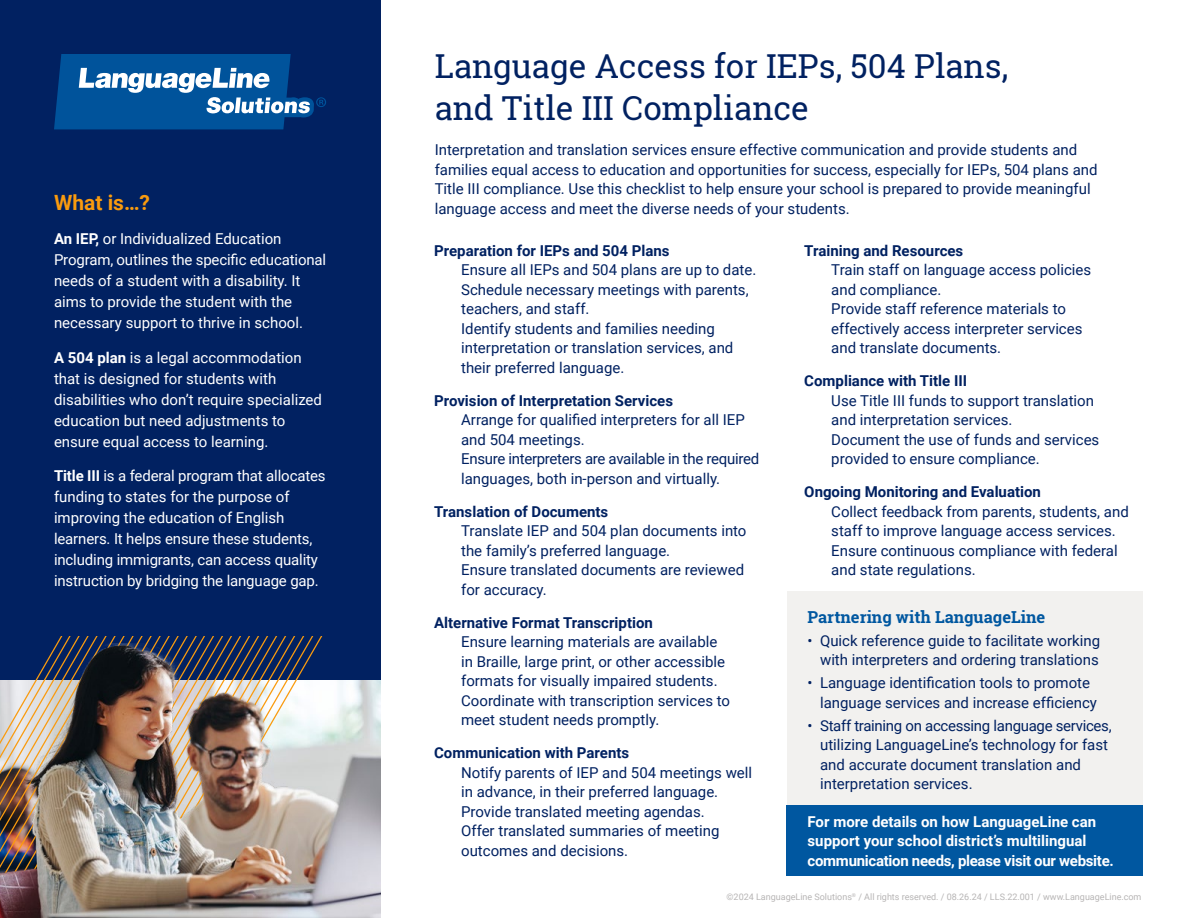
<style>
.page{position:relative;width:1188px;height:918px;background:#fff}
.page>*{position:absolute;margin:0;border:0;box-sizing:border-box;transform-origin:0 0}
.t1{font:33px/42px "Roboto Slab";color:#012161}
.t2{font:700 21px "Roboto";color:#fa9b0e}
.t3{font:700 16.5px "Roboto Slab";color:#0057a0}
.t4{font:15px/19.5px "Roboto";color:#012161}
.t5{font:15px/21px "Roboto";color:#fff}
.t6{font:700 15px "Roboto";color:#012161}
.t7{font:700 15px/19.5px "Roboto";color:#fff}
.t8{font:15px/19.5px "Roboto";letter-spacing:-.02em;color:#012161}
.t9{font:9px "Roboto";color:#b7b5b5}
.s1{font-weight:700}
</style>
<div class="page">
<div style="left:787px;top:592px;width:356px;height:284px;background:#f2f1ef"></div>
<div style="left:0;top:0;width:380px;height:918px;background:#012161"></div>
<svg style="left:54px;top:54px;width:272px;height:75px;background:#2565a2"></svg>
<svg style="left:56px;top:636px;width:317px;height:282px"></svg>
<img style="left:0;top:644px;width:287px;height:274px">
<div style="left:786px;top:805px;width:357px;height:71px;background:#0057a0"></div>
<p class="t1" style="left:435px;top:44px;width:575px">Language Access for IEPs, 504 Plans, and Title III Compliance</p>
<p class="t4" style="left:435px;top:139px;width:664px">Interpretation and translation services ensure effective communication and provide students and families equal access to education and opportunities for success, especially for IEPs, 504 plans and<br>Title III compliance. Use this checklist to help ensure your school is prepared to provide meaningful</p>
<p class="t2" style="left:54px;top:188px;width:98px">What is…?</p>
<p class="t4" style="left:435px;top:198px;width:417px">language access and meet the diverse needs of your students.</p>
<p class="t5" style="left:54px;top:228px;width:274px"><span class="s1">An IEP,</span> or Individualized Education Program, outlines the specific educational needs of a student with a disability. It aims to provide the student with the necessary support to thrive in school.</p>
<p class="t5" style="left:54px;top:347px;width:270px"><span class="s1">A 504 plan</span> is a legal accommodation that is designed for students with disabilities who don’t require specialized education but need adjustments to ensure equal access to learning.</p>
<p class="t5" style="left:54px;top:465px;width:273px"><span class="s1">Title III</span> is a federal program that allocates funding to states for the purpose of improving the education of English learners. It helps ensure these students, including immigrants, can access quality instruction by bridging the language gap.</p>
<p class="t6" style="left:434px;top:240px;width:237px">Preparation for IEPs and 504 Plans</p>
<p class="t4" style="left:461px;top:260px;width:297px">Ensure all IEPs and 504 plans are up to date.</p>
<p class="t4" style="left:461px;top:279px;width:289px">Schedule necessary meetings with parents, teachers, and staff.</p>
<p class="t4" style="left:461px;top:318px;width:274px">Identify students and families needing interpretation or translation services, and their preferred language.</p>
<p class="t6" style="left:434px;top:390px;width:240px">Provision of Interpretation Services</p>
<p class="t4" style="left:461px;top:410px;width:285px">Arrange for qualified interpreters for all IEP and 504 meetings.</p>
<p class="t8" style="left:461px;top:449px;width:299px">Ensure interpreters are available in the required languages, both in-person and virtually.</p>
<p class="t6" style="left:434px;top:501px;width:176px">Translation of Documents</p>
<p class="t4" style="left:461px;top:521px;width:287px">Translate IEP and 504 plan documents into the family’s preferred language.</p>
<p class="t4" style="left:461px;top:560px;width:284px">Ensure translated documents are reviewed for accuracy.</p>
<p class="t6" style="left:434px;top:612px;width:220px">Alternative Format Transcription</p>
<p class="t4" style="left:461px;top:632px;width:265px">Ensure learning materials are available in Braille, large print, or other accessible formats for visually impaired students.</p>
<p class="t4" style="left:461px;top:690px;width:270px">Coordinate with transcription services to meet student needs promptly.</p>
<p class="t6" style="left:434px;top:742px;width:197px">Communication with Parents</p>
<p class="t4" style="left:461px;top:762px;width:293px">Notify parents of IEP and 504 meetings well in advance, in their preferred language.</p>
<p class="t4" style="left:461px;top:801px;width:245px">Provide translated meeting agendas.</p>
<p class="t4" style="left:461px;top:821px;width:260px">Offer translated summaries of meeting outcomes and decisions.</p>
<p class="t6" style="left:804px;top:240px;width:161px">Training and Resources</p>
<p class="t4" style="left:831px;top:260px;width:261px">Train staff on language access policies and compliance.</p>
<p class="t4" style="left:831px;top:299px;width:253px">Provide staff reference materials to effectively access interpreter services and translate documents.</p>
<p class="t6" style="left:804px;top:370px;width:164px">Compliance with Title III</p>
<p class="t4" style="left:831px;top:390px;width:264px">Use Title III funds to support translation and interpretation services.</p>
<p class="t4" style="left:831px;top:429px;width:270px">Document the use of funds and services provided to ensure compliance.</p>
<p class="t6" style="left:804px;top:481px;width:238px">Ongoing Monitoring and Evaluation</p>
<p class="t4" style="left:831px;top:501px;width:299px">Collect feedback from parents, students, and staff to improve language access services.</p>
<p class="t4" style="left:831px;top:540px;width:288px">Ensure continuous compliance with federal and state regulations.</p>
<p class="t3" style="left:808px;top:605px;width:239px">Partnering with LanguageLine</p>
<p class="t4" style="left:808px;top:630px;width:294px;text-align:right">• Quick reference guide to facilitate working with interpreters and ordering translations</p>
<p class="t4" style="left:820px;top:673px;width:278px;text-indent:-12px">• Language identification tools to promote language services and increase efficiency</p>
<p class="t4" style="left:820px;top:715px;width:293px;text-indent:-12px">• Staff training on accessing language services, utilizing LanguageLine’s technology for fast and accurate document translation and interpretation services.</p>
<p class="t7" style="left:808px;top:811px;width:308px">For more details on how LanguageLine can support your school district’s multilingual communication needs, please visit our website.</p>
<p class="t9" style="left:727px;top:891px;width:416px">©2024 LanguageLine Solutions<sup>®</sup> / All rights reserved. / 08.26.24 / LLS.22.001 / www.LanguageLine.com</p>
</div>
